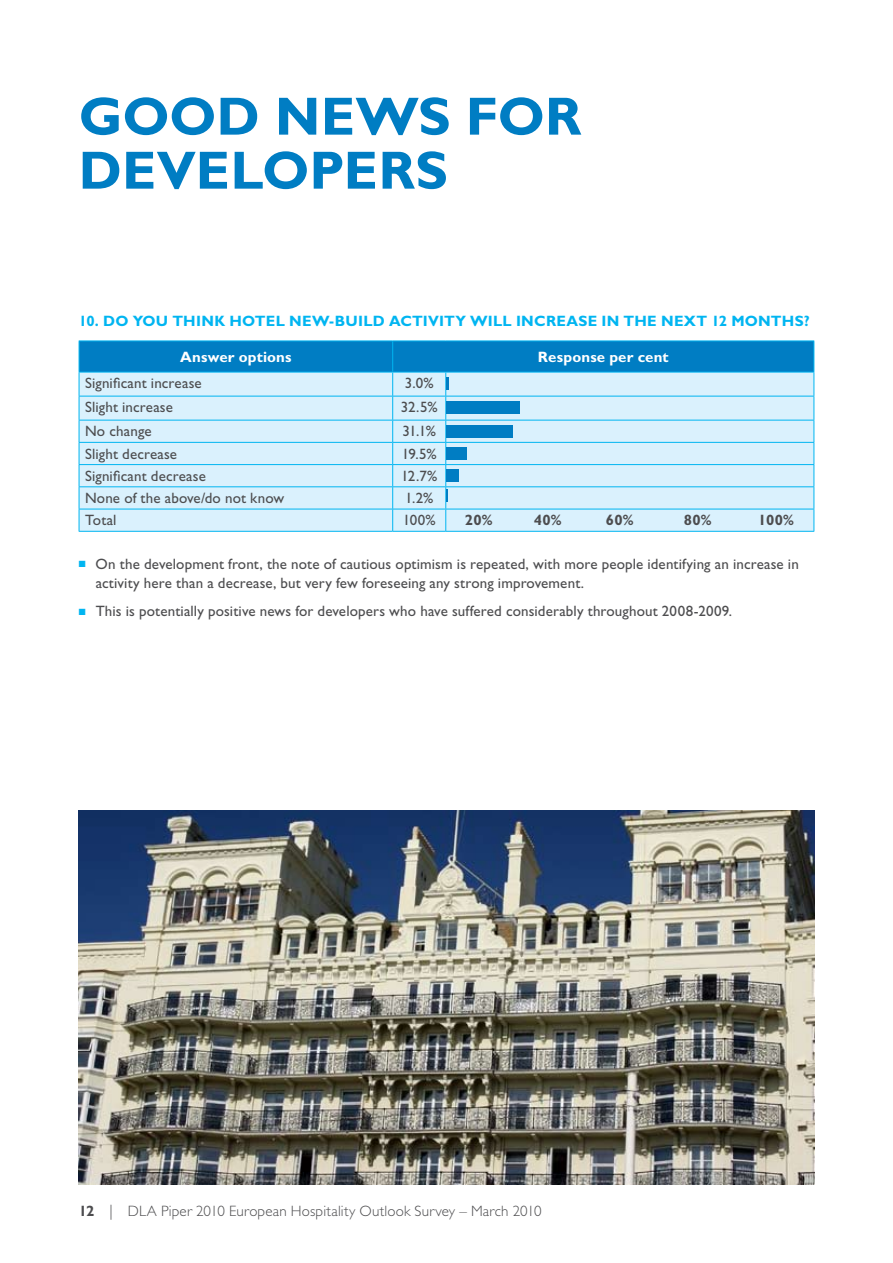
<style>
.page{position:relative;width:893px;height:1263px;background:#fff}
.page>*{position:absolute;margin:0;border:0;box-sizing:border-box;transform-origin:0 0}
.t1{font:700 54px/54px "Gill Sans Std";letter-spacing:.01em;color:#007dc3}
.t2{font:15px/19.5px "Gill Sans Std";letter-spacing:.01em;color:#4d4d4f}
.t3{font:700 15px "Gill Sans Std";letter-spacing:.02em;color:#00b5f1}
.t4{font:300 15px "Gill Sans Std";letter-spacing:.01em;color:#4d4d4f}
.t5{font:700 15px "Gill Sans Std";letter-spacing:.01em;color:#fff}
.t6{font:700 15px "Gill Sans Std";letter-spacing:.02em;color:#4d4d4f}
.s1{color:#00b5f1}
.s2{font-weight:700}
</style>
<div class="page">
<img style="left:79px;top:811px;width:735px;height:373px">
<hr style="left:79px;top:531px;width:314px;height:1px;background:#00b5f1">
<hr style="left:393px;top:531px;width:53px;height:1px;background:#00b5f1">
<hr style="left:446px;top:531px;width:368px;height:1px;background:#00b5f1">
<svg style="left:79px;top:341px;width:736px;height:190px;background:#aadaf2"></svg>
<h1 class="t1" style="left:79px;top:89px;width:504px">GOOD NEWS FOR<br>DEVELOPERS</h1>
<p class="t3" style="left:79px;top:312px;width:732px">10. DO YOU TH IN K HOTEL N EW-BUILD ACTIVITY WILL INCREASE IN TH E N EXT 12 MONTHS?</p>
<p class="t5" style="left:180px;top:348px;width:113px">ANSWER OPTIONS</p>
<p class="t5" style="left:538px;top:348px;width:132px">RESPONSE PER CENT</p>
<p class="t2" style="left:85px;top:374px;width:118px">Significant increase</p>
<p class="t2" style="left:405px;top:374px;width:30px">3.0%</p>
<p class="t2" style="left:85px;top:398px;width:89px">Slight increase</p>
<p class="t2" style="left:401px;top:398px;width:38px">32.5%</p>
<p class="t2" style="left:85px;top:422px;width:68px">No change</p>
<p class="t2" style="left:403px;top:422px;width:35px">31.1%</p>
<p class="t2" style="left:85px;top:444px;width:94px">Slight decrease</p>
<p class="t2" style="left:402px;top:444px;width:36px">19.5%</p>
<p class="t2" style="left:85px;top:466px;width:122px">Significant decrease</p>
<p class="t2" style="left:401px;top:466px;width:38px">12.7%</p>
<p class="t2" style="left:85px;top:488px;width:201px">None of the above/do not know</p>
<p class="t2" style="left:405px;top:488px;width:30px">1.2%</p>
<p class="t2" style="left:85px;top:511px;width:33px">Total</p>
<p class="t2" style="left:403px;top:511px;width:35px">100%</p>
<p class="t6" style="left:465px;top:511px;width:29px">20%</p>
<p class="t6" style="left:534px;top:511px;width:29px">40%</p>
<p class="t6" style="left:606px;top:511px;width:29px">60%</p>
<p class="t6" style="left:684px;top:511px;width:29px">80%</p>
<p class="t6" style="left:758px;top:511px;width:37px">100%</p>
<p class="t2" style="left:96px;top:554px;width:705px;text-indent:-17px"><span class="s1">■</span> On the development front, the note of cautious optimism is repeated, with more people identifying an increase in activity here than a decrease, but very few foreseeing any strong improvement.</p>
<p class="t2" style="left:79px;top:601px;width:655px"><span class="s1">■</span> This is potentially positive news for developers who have suffered considerably throughout 2008-2009.</p>
<p class="t4" style="left:79px;top:1202px;width:464px"><span class="s2">12</span> | DLA Piper 2010 European Hospitality Outlook Survey – March 2010</p>
</div>
